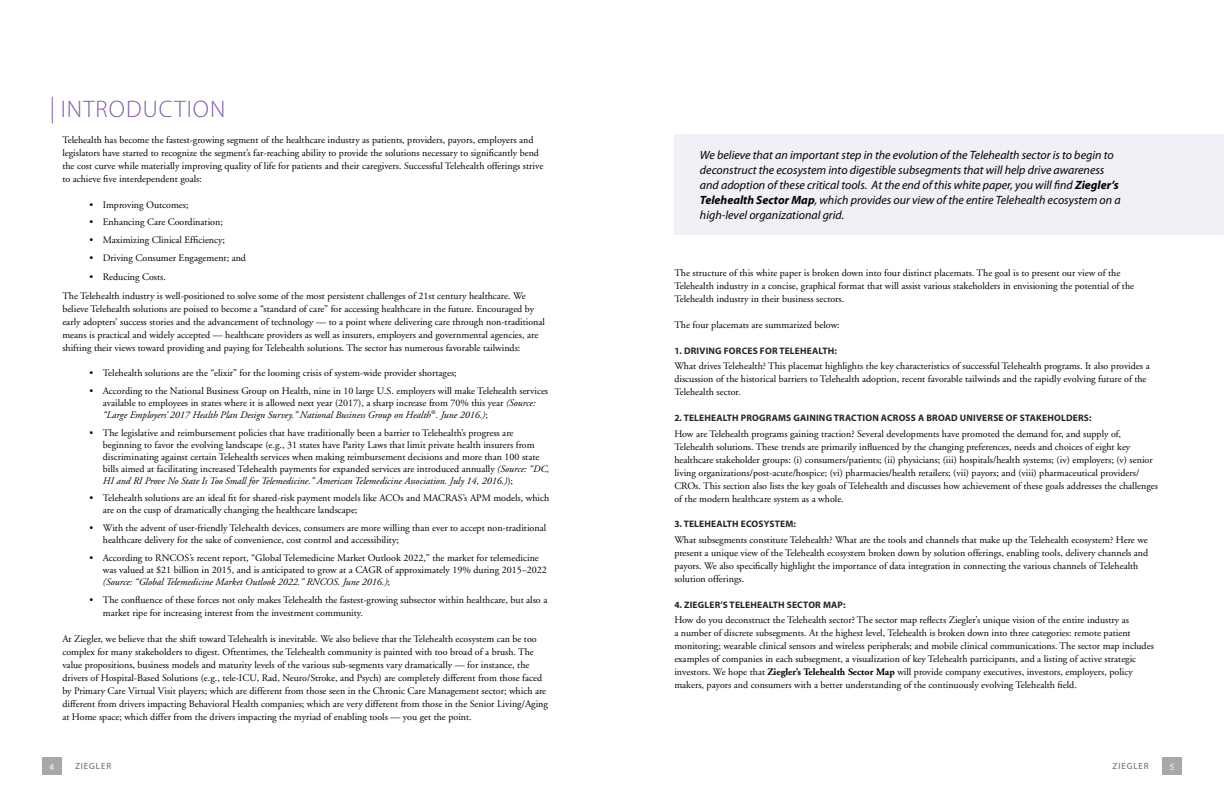
<style>
.page{position:relative;width:1224px;height:792px;background:#fff}
.page>*{position:absolute;margin:0;border:0;box-sizing:border-box;transform-origin:0 0}
.t1{font:300 24px "Myriad Pro";letter-spacing:.045em;color:#815dad}
.t2{font:italic 12px/15px "Myriad Pro";color:#000}
.t3{font:10px/13px "Adobe Garamond";color:#000}
.t4{font:700 9.4px "Myriad Pro";letter-spacing:.02em;color:#242629}
.t5{font:9px "Myriad Pro";letter-spacing:.1em;color:#242629}
.t6{font:9px "Myriad Pro";color:#fff}
.s1{font-style:italic}
.s2{font-weight:700}
</style>
<div class="page">
<div style="left:42px;top:758px;width:20px;height:17px;background:#a8a9aa"></div>
<div style="left:1162px;top:758px;width:20px;height:17px;background:#a8a9aa"></div>
<div style="left:674px;top:134px;width:550px;height:101px;background:#f2eff7"></div>
<svg style="left:52px;top:97px;width:1px;height:26px"></svg>
<h1 class="t1" style="left:61px;top:94px;width:166px">INTRODUCTION</h1>
<p class="t3" style="left:62px;top:134px;width:483px">Telehealth has become the fastest-growing segment of the healthcare industry as patients, providers, payors, employers and legislators have started to recognize the segment’s far-reaching ability to provide the solutions necessary to significantly bend the cost curve while materially improving quality of life for patients and their caregivers. Successful Telehealth offerings strive to achieve five interdependent goals:</p>
<p class="t3" style="left:89px;top:198px;width:101px">• Improving Outcomes;</p>
<p class="t3" style="left:89px;top:216px;width:135px">• Enhancing Care Coordination;</p>
<p class="t3" style="left:89px;top:234px;width:137px">• Maximizing Clinical Efficiency;</p>
<p class="t3" style="left:89px;top:252px;width:158px">• Driving Consumer Engagement; and</p>
<p class="t3" style="left:62px;top:267px;width:465px;line-height:18.8px;text-indent:27px">• Reducing Costs.<br>The Telehealth industry is well-positioned to solve some of the most persistent challenges of 21st century healthcare. We</p>
<p class="t3" style="left:62px;top:302px;width:484px">believe Telehealth solutions are poised to become a “standard of care” for accessing healthcare in the future. Encouraged by early adopters’ success stories and the advancement of technology — to a point where delivering care through non-traditional means is practical and widely accepted — healthcare providers as well as insurers, employers and governmental agencies, are shifting their views toward providing and paying for Telehealth solutions. The sector has numerous favorable tailwinds:</p>
<p class="t3" style="left:89px;top:367px;width:369px">• Telehealth solutions are the “elixir” for the looming crisis of system-wide provider shortages;</p>
<p class="t3" style="left:103px;top:385px;width:447px;line-height:12px;text-indent:-13px">• According to the National Business Group on Health, nine in 10 large U.S. employers will make Telehealth services available to employees in states where it is allowed next year (2017), a sharp increase from 70% this year <span class="s1">(Source: “Large Employers’ 2017 Health Plan Design Survey.” National Business Group on Health</span><sup>®</sup><span class="s1">. June 2016.)</span>;</p>
<p class="t3" style="left:103px;top:427px;width:448px;line-height:12px;text-indent:-13px">• The legislative and reimbursement policies that have traditionally been a barrier to Telehealth’s progress are beginning to favor the evolving landscape (e.g., 31 states have Parity Laws that limit private health insurers from discriminating against certain Telehealth services when making reimbursement decisions and more than 100 state bills aimed at facilitating increased Telehealth payments for expanded services are introduced annually <span class="s1">(Source: “DC, HI and RI Prove No State Is Too Small for Telemedicine.” American Telemedicine Association. July 14, 2016.)</span>);</p>
<p class="t3" style="left:103px;top:492px;width:448px;line-height:12px;text-indent:-13px">• Telehealth solutions are an ideal fit for shared-risk payment models like ACOs and MACRAS’s APM models, which are on the cusp of dramatically changing the healthcare landscape;</p>
<p class="t3" style="left:103px;top:522px;width:445px;line-height:12px;text-indent:-13px">• With the advent of user-friendly Telehealth devices, consumers are more willing than ever to accept non-traditional healthcare delivery for the sake of convenience, cost control and accessibility;</p>
<p class="t3" style="left:103px;top:552px;width:445px;line-height:12px;text-indent:-13px">• According to RNCOS’s recent report, “Global Telemedicine Market Outlook 2022,” the market for telemedicine was valued at $21 billion in 2015, and is anticipated to grow at a CAGR of approximately 19% during 2015–2022 <span class="s1">(Source: “Global Telemedicine Market Outlook 2022.” RNCOS. June 2016.)</span>;</p>
<p class="t3" style="left:103px;top:593px;width:446px;text-indent:-13px">• The confluence of these forces not only makes Telehealth the fastest-growing subsector within healthcare, but also a market ripe for increasing interest from the investment community.</p>
<p class="t3" style="left:62px;top:633px;width:487px">At Ziegler, we believe that the shift toward Telehealth is inevitable. We also believe that the Telehealth ecosystem can be too complex for many stakeholders to digest. Oftentimes, the Telehealth community is painted with too broad of a brush. The value propositions, business models and maturity levels of the various sub-segments vary dramatically — for instance, the drivers of Hospital-Based Solutions (e.g., tele-ICU, Rad, Neuro/Stroke, and Psych) are completely different from those faced by Primary Care Virtual Visit players; which are different from those seen in the Chronic Care Management sector; which are different from drivers impacting Behavioral Health companies; which are very different from those in the Senior Living/Aging at Home space; which differ from the drivers impacting the myriad of enabling tools — you get the point.</p>
<p class="t2" style="left:700px;top:147px;width:422px">We believe that an important step in the evolution of the Telehealth sector is to begin to deconstruct the ecosystem into digestible subsegments that will help drive awareness and adoption of these critical tools. At the end of this white paper, you will find <span class="s2">Ziegler’s Telehealth Sector Map</span>, which provides our view of the entire Telehealth ecosystem on a high-level organizational grid.</p>
<p class="t3" style="left:674px;top:266px;width:461px">The structure of this white paper is broken down into four distinct placemats. The goal is to present our view of the<br>Telehealth industry in a concise, graphical format that will assist various stakeholders in envisioning the potential of the<br>Telehealth industry in their business sectors.</p>
<p class="t3" style="left:674px;top:319px;width:167px">The four placemats are summarized below:</p>
<p class="t4" style="left:674px;top:344px;width:164px">1. DRIVING FORCES FOR TELEHEALTH:</p>
<p class="t3" style="left:674px;top:360px;width:477px">What drives Telehealth? This placemat highlights the key characteristics of successful Telehealth programs. It also provides a discussion of the historical barriers to Telehealth adoption, recent favorable tailwinds and the rapidly evolving future of the<br>Telehealth sector.</p>
<p class="t4" style="left:674px;top:412px;width:419px">2. TELEHEALTH PROGRAMS GAINING TRACTION ACROSS A BROAD UNIVERSE OF STAKEHOLDERS:</p>
<p class="t3" style="left:674px;top:427px;width:485px">How are Telehealth programs gaining traction? Several developments have promoted the demand for, and supply of, Telehealth solutions. These trends are primarily influenced by the changing preferences, needs and choices of eight key healthcare stakeholder groups: (i) consumers/patients; (ii) physicians; (iii) hospitals/health systems; (iv) employers; (v) senior living organizations/post-acute/hospice; (vi) pharmacies/health retailers; (vii) payors; and (viii) pharmaceutical providers/ CROs. This section also lists the key goals of Telehealth and discusses how achievement of these goals addresses the challenges of the modern healthcare system as a whole.</p>
<p class="t4" style="left:674px;top:518px;width:123px">3. TELEHEALTH ECOSYSTEM:</p>
<p class="t3" style="left:674px;top:534px;width:475px">What subsegments constitute Telehealth? What are the tools and channels that make up the Telehealth ecosystem? Here we present a unique view of the Telehealth ecosystem broken down by solution offerings, enabling tools, delivery channels and payors. We also specifically highlight the importance of data integration in connecting the various channels of Telehealth solution offerings.</p>
<p class="t4" style="left:674px;top:598px;width:173px">4. ZIEGLER’S TELEHEALTH SECTOR MAP:</p>
<p class="t3" style="left:674px;top:614px;width:481px">How do you deconstruct the Telehealth sector? The sector map reflects Ziegler’s unique vision of the entire industry as<br>a number of discrete subsegments. At the highest level, Telehealth is broken down into three categories: remote patient monitoring; wearable clinical sensors and wireless peripherals; and mobile clinical communications. The sector map includes examples of companies in each subsegment, a visualization of key Telehealth participants, and a listing of active strategic investors. We hope that <span class="s2">Ziegler’s Telehealth Sector Map</span> will provide company executives, investors, employers, policy makers, payors and consumers with a better understanding of the continuously evolving Telehealth field.</p>
<p class="t6" style="left:49px;top:761px;width:6px">4</p>
<p class="t5" style="left:75px;top:760px;width:38px">ZIEGLER</p>
<p class="t5" style="left:1112px;top:760px;width:38px">ZIEGLER</p>
<p class="t6" style="left:1170px;top:761px;width:6px">5</p>
</div>
